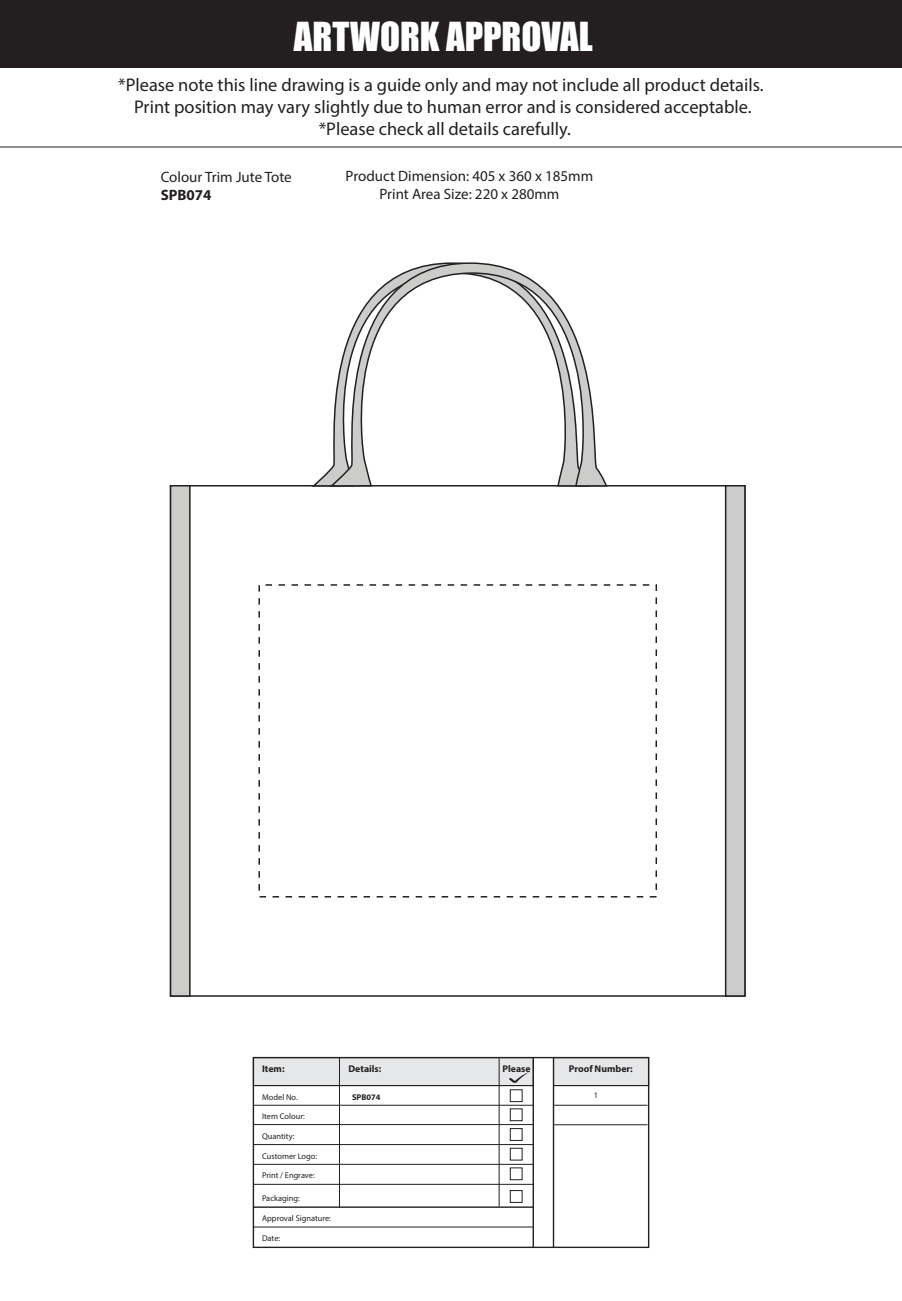
<style>
.page{position:relative;width:902px;height:1301px;background:#fff}
.page>*{position:absolute;margin:0;border:0;box-sizing:border-box;transform-origin:0 0}
.t1{font:36.75px "Impact";color:#fff}
.t2{font:18.35px/22.1px "Myriad Pro";color:#231f20;text-align:center}
.t3{font:15px/18px "Myriad Pro";color:#231f20;text-align:center}
.t4{font:700 15px "Myriad Pro";color:#231f20}
.t5{font:700 9.75px "Myriad Pro";color:#231f20}
.t6{font:8.35px "Myriad Pro";color:#231f20}
.t7{font:700 8.35px "Myriad Pro";color:#231f20}
</style>
<div class="page">
<div style="left:553px;top:1057px;width:96px;height:29px;background:#e6e7e9"></div>
<div style="left:253px;top:1057px;width:280px;height:29px;background:#e6e7e9"></div>
<div style="left:253px;top:1057px;width:396px;height:191px;border:1px solid #231f20"></div>
<hr style="left:254px;top:1085px;width:280px;height:1px;background:#231f20">
<hr style="left:254px;top:1105px;width:279px;height:1px;background:#231f20">
<hr style="left:254px;top:1124px;width:279px;height:1px;background:#231f20">
<hr style="left:254px;top:1144px;width:279px;height:1px;background:#231f20">
<hr style="left:254px;top:1164px;width:279px;height:1px;background:#231f20">
<hr style="left:254px;top:1184px;width:279px;height:1px;background:#231f20">
<hr style="left:254px;top:1206px;width:279px;height:2px;background:#231f20">
<hr style="left:254px;top:1227px;width:279px;height:1px;background:#231f20">
<hr style="left:498px;top:1058px;width:1px;height:148px;background:#231f20">
<hr style="left:552px;top:1058px;width:2px;height:189px;background:#231f20">
<hr style="left:554px;top:1085px;width:93px;height:1px;background:#231f20">
<hr style="left:554px;top:1105px;width:93px;height:1px;background:#231f20">
<hr style="left:554px;top:1125px;width:93px;height:1px;background:#231f20">
<hr style="left:339px;top:1058px;width:1px;height:150px;background:#231f20">
<hr style="left:532px;top:1058px;width:2px;height:189px;background:#231f20">
<div style="left:510px;top:1090px;width:12px;height:12px;border:1px solid #231f20"></div>
<div style="left:510px;top:1109px;width:12px;height:12px;border:1px solid #231f20"></div>
<div style="left:510px;top:1128px;width:12px;height:13px;border:1px solid #231f20"></div>
<div style="left:510px;top:1148px;width:12px;height:12px;border:1px solid #231f20"></div>
<div style="left:510px;top:1168px;width:12px;height:12px;border:1px solid #231f20"></div>
<div style="left:510px;top:1190px;width:12px;height:13px;border:1px solid #231f20"></div>
<svg style="left:509px;top:1072px;width:20px;height:11px"></svg>
<div style="left:170px;top:485px;width:575px;height:512px;background:#fff;border:2px solid #231f20"></div>
<div style="left:170px;top:485px;width:20px;height:512px;background:#cccccb;border:2px solid #231f20"></div>
<div style="left:724px;top:485px;width:21px;height:512px;background:#cccccb;border:2px solid #231f20"></div>
<svg style="left:330px;top:262px;width:282px;height:225px"></svg>
<div style="left:258px;top:584px;width:399px;height:314px;border:2px dashed #231f20"></div>
<div style="left:0;top:0;width:901px;height:67px;background:#231f20"></div>
<svg style="left:0;top:67px;width:901px;height:80px"></svg>
<h1 class="t1" style="left:294px;top:8px;width:300px">ARTWORK APPROVAL</h1>
<p class="t2" style="left:118px;top:74px;width:647px">*Please note this line drawing is a guide only and may not include all product details.<br>Print position may vary slightly due to human error and is considered acceptable. *Please check all details carefully.</p>
<p class="t3" style="left:161px;top:168px;width:133px">Colour Trim Jute Tote</p>
<p class="t4" style="left:161px;top:186px;width:52px">SPB074</p>
<p class="t3" style="left:345px;top:167px;width:249px">Product Dimension: 405 x 360 x 185mm<br>Print Area Size: 220 x 280mm</p>
<p class="t5" style="left:262px;top:1062px;width:24px">Item:</p>
<p class="t5" style="left:348px;top:1062px;width:34px">Details:</p>
<p class="t5" style="left:568px;top:1062px;width:65px">Proof Number:</p>
<p class="t6" style="left:262px;top:1092px;width:37px">Model No.</p>
<p class="t6" style="left:594px;top:1090px;width:6px">1</p>
<p class="t6" style="left:262px;top:1111px;width:44px">Item Colour:</p>
<p class="t6" style="left:262px;top:1131px;width:34px">Quantity:</p>
<p class="t6" style="left:262px;top:1151px;width:57px">Customer Logo:</p>
<p class="t6" style="left:262px;top:1170px;width:54px">Print / Engrave:</p>
<p class="t6" style="left:262px;top:1193px;width:39px">Packaging:</p>
<p class="t5" style="left:502px;top:1062px;width:30px">Please</p>
<p class="t7" style="left:352px;top:1092px;width:30px">SPB074</p>
<p class="t6" style="left:262px;top:1213px;width:70px">Approval Signature:</p>
<p class="t6" style="left:262px;top:1233px;width:20px">Date:</p>
</div>
